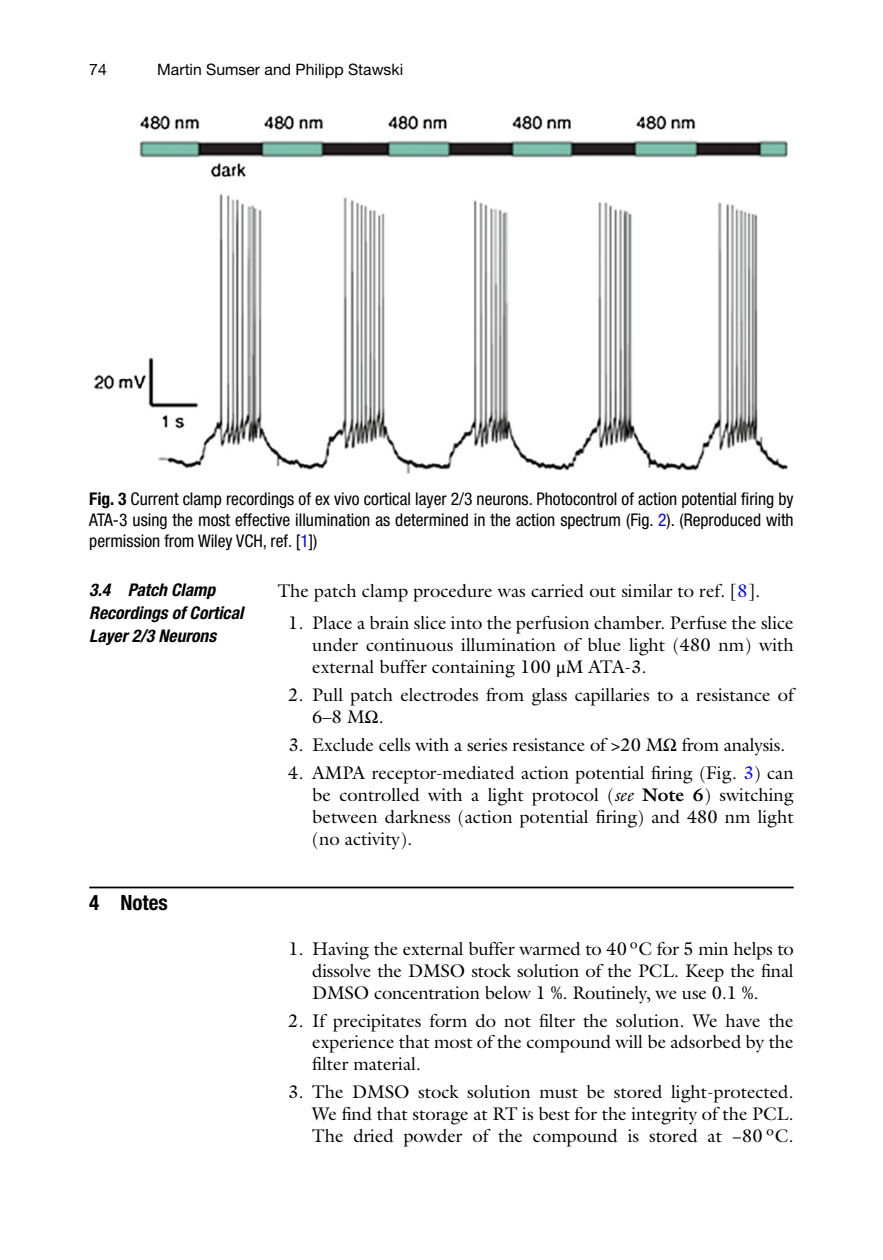
<style>
.page{position:relative;width:883px;height:1260px;background:#fff}
.page>*{position:absolute;margin:0;border:0;box-sizing:border-box;transform-origin:0 0}
.t1{font:700 condensed 21px "Helvetica Neue";color:#000}
.t2{font:18.38px/21.9px "Galliard";color:#000;text-align:justify}
.t3{font:condensed 17.5px/21px "Helvetica Neue";color:#000;text-align:justify}
.t4{font:italic 700 condensed 17.5px/22.8px "Helvetica Neue";color:#000}
.t5{font:15.75px "Helvetica Neue";color:#000}
.s1{font-weight:700}
.s2{color:#0000fa}
.s3{font-family:"STIX General"}
.s4{font-style:italic}
</style>
<div class="page">
<hr style="left:89px;top:887px;width:705px;height:1px;background:#000">
<img style="left:95px;top:115px;width:693px;height:359px">
<p class="t5" style="left:89px;top:64px;width:19px">74</p>
<p class="t5" style="left:157px;top:64px;width:247px">Martin Sumser and Philipp Stawski</p>
<p class="t3" style="left:89px;top:490px;width:706px"><span class="s1">Fig. 3</span> Current clamp recordings of ex vivo cortical layer 2/3 neurons. Photocontrol of action potential firing by ATA-3 using the most effective illumination as determined in the action spectrum (Fig. <span class="s2">2</span> ). (Reproduced with permission from Wiley VCH, ref. [ <span class="s2">1</span> ])</p>
<p class="t4" style="left:89px;top:580px;width:156px">3.4 Patch Clamp<br>Recordings of Cortical<br>Layer 2/3 Neurons</p>
<p class="t1" style="left:89px;top:895px;width:80px">4 Notes</p>
<p class="t2" style="left:278px;top:581px;width:484px">The patch clamp procedure was carried out similar to ref. [ <span class="s2">8</span>].</p>
<p class="t2" style="left:312px;top:614px;width:483px;text-indent:-24px">1. Place a brain slice into the perfusion chamber. Perfuse the slice under continuous illumination of blue light (480 nm) with external buffer containing 100 <span class="s3">μ</span>M ATA-3.</p>
<p class="t2" style="left:312px;top:686px;width:483px;text-indent:-24px">2. Pull patch electrodes from glass capillaries to a resistance of<br>6–8 M<span class="s3">Ω</span>.</p>
<p class="t2" style="left:288px;top:736px;width:498px">3. Exclude cells with a series resistance of &gt;20 M<span class="s3">Ω</span> from analysis.</p>
<p class="t2" style="left:312px;top:764px;width:483px;text-indent:-24px">4. AMPA receptor-mediated action potential firing (Fig. <span class="s2">3</span>) can be controlled with a light protocol ( <span class="s4">see</span> <span class="s1">Note 6</span>) switching between darkness (action potential firing) and 480 nm light (no activity).</p>
<p class="t2" style="left:312px;top:940px;width:483px;text-indent:-24px">1. Having the external buffer warmed to 40 ºC for 5 min helps to dissolve the DMSO stock solution of the PCL. Keep the final DMSO concentration below 1 %. Routinely, we use 0.1 %.</p>
<p class="t2" style="left:312px;top:1011px;width:483px;text-indent:-24px">2. If precipitates form do not filter the solution. We have the experience that most of the compound will be adsorbed by the filter material.</p>
<p class="t2" style="left:312px;top:1083px;width:483px;text-indent:-24px">3. The DMSO stock solution must be stored light-protected.<br>We find that storage at RT is best for the integrity of the PCL.<br>The dried powder of the compound is stored at −80 ºC.</p>
</div>
